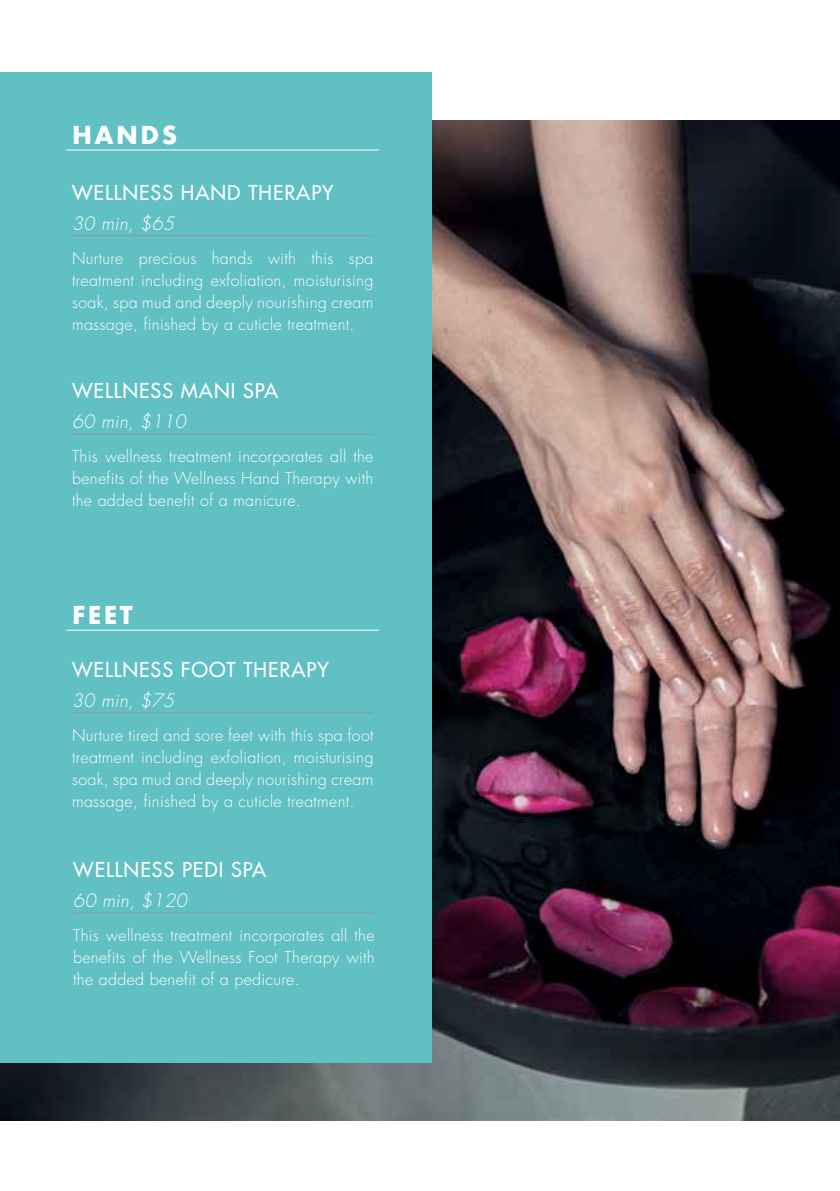
<style>
.page{position:relative;width:840px;height:1191px;background:#fff}
.page>*{position:absolute;margin:0;border:0;box-sizing:border-box;transform-origin:0 0}
.t1{font:700 24px "Futura";letter-spacing:.1em;color:#fff}
.t2{font:20px "Futura";letter-spacing:.05em;color:#fff}
.t3{font:italic 300 18px "Futura";letter-spacing:.02em;color:#fff}
.t4{font:300 16px/22px "Futura";letter-spacing:.02em;color:#fff;text-align:justify}
</style>
<div class="page">
<img style="left:0;top:121px;width:839px;height:1000px">
<div style="left:0;top:72px;width:431px;height:990px;background:#60c0c4"></div>
<hr style="left:72px;top:235px;width:301px;height:1px;background:#939598">
<hr style="left:66px;top:150px;width:313px;height:1px;background:#fff">
<hr style="left:72px;top:434px;width:301px;height:1px;background:#939598">
<hr style="left:72px;top:712px;width:301px;height:1px;background:#939598">
<hr style="left:66px;top:630px;width:313px;height:1px;background:#fff">
<hr style="left:73px;top:912px;width:301px;height:1px;background:#939598">
<h1 class="t1" style="left:72px;top:118px;width:107px">HANDS</h1>
<p class="t2" style="left:72px;top:179px;width:263px">WELLNESS HAND THERAPY</p>
<p class="t3" style="left:72px;top:212px;width:104px">30 min, $65</p>
<p class="t4" style="left:72px;top:247px;width:303px">Nurture precious hands with this spa treatment including exfoliation, moisturising soak, spa mud and deeply nourishing cream massage, finished by a cuticle treatment.</p>
<p class="t2" style="left:72px;top:378px;width:208px">WELLNESS MANI SPA</p>
<p class="t3" style="left:72px;top:410px;width:115px">60 min, $110</p>
<p class="t4" style="left:72px;top:445px;width:303px">This wellness treatment incorporates all the benefits of the Wellness Hand Therapy with the added benefit of a manicure.</p>
<h1 class="t1" style="left:72px;top:598px;width:62px">FEET</h1>
<p class="t2" style="left:72px;top:656px;width:258px">WELLNESS FOOT THERAPY</p>
<p class="t3" style="left:72px;top:689px;width:104px">30 min, $75</p>
<p class="t4" style="left:72px;top:724px;width:303px">Nurture tired and sore feet with this spa foot treatment including exfoliation, moisturising soak, spa mud and deeply nourishing cream massage, finished by a cuticle treatment.</p>
<p class="t2" style="left:73px;top:856px;width:194px">WELLNESS PEDI SPA</p>
<p class="t3" style="left:73px;top:889px;width:115px">60 min, $120</p>
<p class="t4" style="left:73px;top:924px;width:303px">This wellness treatment incorporates all the benefits of the Wellness Foot Therapy with the added benefit of a pedicure.</p>
</div>
